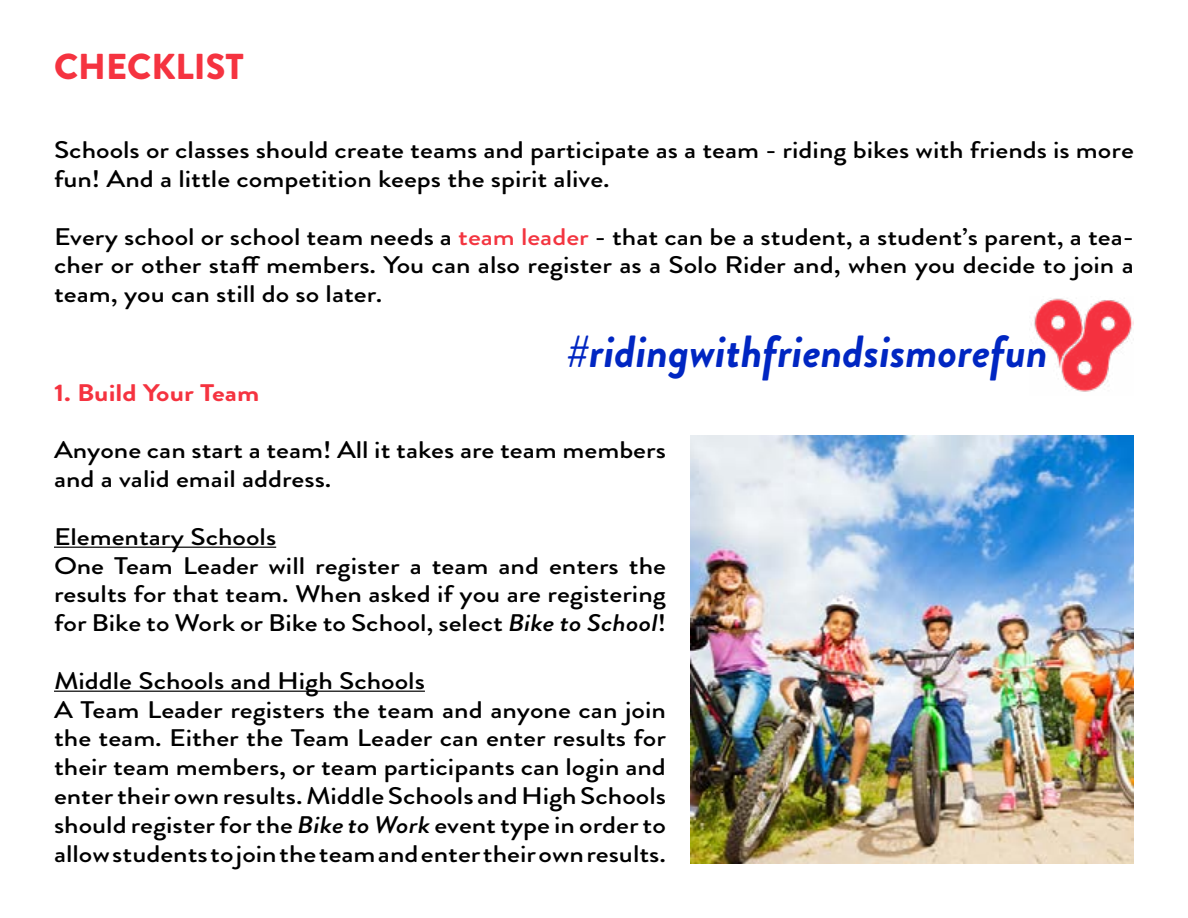
<style>
.page{position:relative;width:1188px;height:918px;background:#fff}
.page>*{position:absolute;margin:0;border:0;box-sizing:border-box;transform-origin:0 0}
.t1{font:italic 700 45px "Brandon Grotesque";color:#0026c2}
.t2{font:900 36px "Brandon Grotesque";color:#f53340}
.t3{font:500 24px/28.8px "Brandon Grotesque";color:#000;scale:1.19 1}
.t4{font:700 24px "Brandon Grotesque";color:#f53340;scale:1.19 1}
.s1{color:#f33540}
.s2{font-style:italic}
</style>
<div class="page">
<hr style="left:54px;top:547px;width:222px;height:1px;background:#000">
<hr style="left:54px;top:691px;width:371px;height:1px;background:#000">
<img style="left:1034px;top:298px;width:100px;height:94px">
<img style="left:690px;top:435px;width:444px;height:429px">
<h2 class="t2" style="left:54px;top:41px;width:191px">CHECKLIST</h2>
<p class="t3" style="left:54px;top:136px;width:909px">Schools or classes should create teams and participate as a team - riding bikes with friends is more fun! And a little competition keeps the spirit alive.</p>
<p class="t3" style="left:54px;top:222px;width:909px;text-align:justify">Every school or school team needs a <span class="s1">team leader</span> - that can be a student, a student’s parent, a tea&shy;cher or other staff members. You can also register as a Solo Rider and, when you decide to join a team, you can still do so later.</p>
<p class="t4" style="left:54px;top:376px;width:174px">1. Build Your Team</p>
<h1 class="t1" style="left:567px;top:319px;width:483px">#ridingwithfriendsismorefun</h1>
<p class="t3" style="left:54px;top:436px;width:516px">Anyone can start a team! All it takes are team members and a valid email address.</p>
<p class="t3" style="left:54px;top:523px;width:516px">Elementary Schools<br>One Team Leader will register a team and enters the results for that team. When asked if you are registering for Bike to Work or Bike to School, select <span class="s2">Bike to School</span>!</p>
<p class="t3" style="left:54px;top:667px;width:516px">Middle Schools and High Schools<br>A Team Leader registers the team and anyone can join the team. Either the Team Leader can enter results for their team members, or team participants can login and enter their own results. Middle Schools and High Schools should register for the <span class="s2">Bike to Work</span> event type in order to allow students to join the team and enter their own results.</p>
</div>
